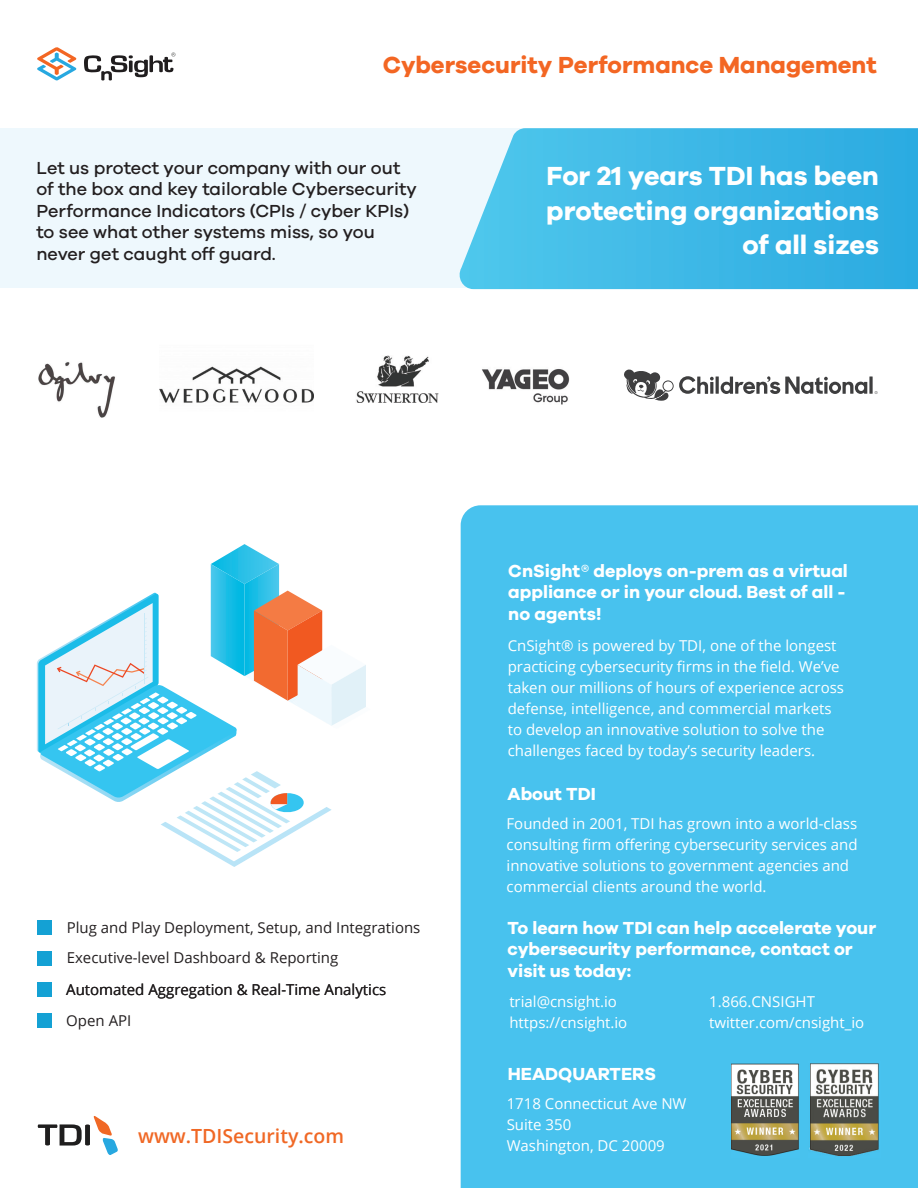
<style>
.page{position:relative;width:918px;height:1188px;background:#fff}
.page>*{position:absolute;margin:0;border:0;box-sizing:border-box;transform-origin:0 0}
.t1{font:700 27px/34.5px "Galano Grotesque";color:#fff;text-align:right}
.t2{font:700 24px "Galano Grotesque";color:#f36623}
.t3{font:600 19.5px "Open Sans";color:#f06825}
.t4{font:700 18px/21.6px "Galano Grotesque";color:#fff}
.t5{font:500 18px/21.6px "Galano Grotesque";color:#231f20}
.t6{font:15px/21px "Open Sans";color:#fff}
.t7{font:15px "Open Sans";color:#231f20}
</style>
<div class="page">
<div style="left:0;top:128px;width:918px;height:159px;background:#eef8fd"></div>
<svg style="left:456px;top:128px;width:462px;height:161px;background:#49bce7"></svg>
<img style="left:38px;top:362px;width:77px;height:56px">
<img style="left:160px;top:366px;width:154px;height:37px">
<img style="left:356px;top:355px;width:83px;height:47px">
<svg style="left:624px;top:369px;width:254px;height:32px"></svg>
<img style="left:482px;top:369px;width:88px;height:36px">
<div style="left:461px;top:505px;width:457px;height:683px;background:#48c2ee"></div>
<img style="left:808px;top:1061px;width:73px;height:97px">
<img style="left:731px;top:1063px;width:68px;height:94px">
<div style="left:37px;top:920px;width:15px;height:15px;background:#14a1d4"></div>
<div style="left:37px;top:951px;width:15px;height:14px;background:#14a1d4"></div>
<div style="left:37px;top:983px;width:15px;height:14px;background:#14a1d4"></div>
<div style="left:37px;top:1013px;width:15px;height:15px;background:#14a1d4"></div>
<svg style="left:37px;top:47px;width:39px;height:33px"></svg>
<svg style="left:84px;top:53px;width:91px;height:27px"></svg>
<svg style="left:38px;top:1116px;width:80px;height:39px"></svg>
<svg style="left:37px;top:544px;width:329px;height:323px"></svg>
<p class="t2" style="left:383px;top:50px;width:496px">Cybersecurity Performance Management</p>
<p class="t5" style="left:36px;top:156px;width:382px">Let us protect your company with our out of the box and key tailorable Cybersecurity Performance Indicators (CPIs / cyber KPIs) to see what other systems miss, so you never get caught off guard.</p>
<p class="t1" style="left:546px;top:158px;width:334px">For 21 years TDI has been protecting organizations of all sizes</p>
<p class="t7" style="left:67px;top:917px;width:355px">Plug and Play Deployment, Setup, and Integrations</p>
<p class="t7" style="left:67px;top:947px;width:273px">Executive-level Dashboard &amp; Reporting</p>
<p class="t7" style="left:66px;top:979px;width:322px">Automated Aggregation &amp; Real-Time Analytics</p>
<p class="t7" style="left:66px;top:1010px;width:67px">Open API</p>
<p class="t3" style="left:138px;top:1123px;width:207px">www.TDISecurity.com</p>
<p class="t4" style="left:508px;top:559px;width:341px">CnSight® deploys on-prem as a virtual appliance or in your cloud. Best of all - no agents!</p>
<p class="t6" style="left:508px;top:635px;width:338px">CnSight® is powered by TDI, one of the longest practicing cybersecurity firms in the field. We’ve taken our millions of hours of experience across defense, intelligence, and commercial markets to develop an innovative solution to solve the challenges faced by today’s security leaders.</p>
<p class="t4" style="left:508px;top:782px;width:90px">About TDI</p>
<p class="t6" style="left:507px;top:813px;width:353px">Founded in 2001, TDI has grown into a world-class consulting firm offering cybersecurity services and innovative solutions to government agencies and commercial clients around the world.</p>
<p class="t4" style="left:507px;top:916px;width:370px">To learn how TDI can help accelerate your cybersecurity performance, contact or visit us today:</p>
<p class="t6" style="left:509px;top:991px;width:109px">trial@cnsight.io</p>
<p class="t6" style="left:509px;top:1012px;width:120px">https://cnsight.io</p>
<p class="t6" style="left:709px;top:991px;width:107px">1.866.CNSIGHT</p>
<p class="t6" style="left:709px;top:1012px;width:157px">twitter.com/cnsight_io</p>
<p class="t4" style="left:508px;top:1063px;width:150px">HEADQUARTERS</p>
<p class="t6" style="left:507px;top:1093px;width:181px">1718 Connecticut Ave NW</p>
<p class="t6" style="left:507px;top:1114px;width:66px">Suite 350</p>
<p class="t6" style="left:507px;top:1135px;width:160px">Washington, DC 20009</p>
</div>
